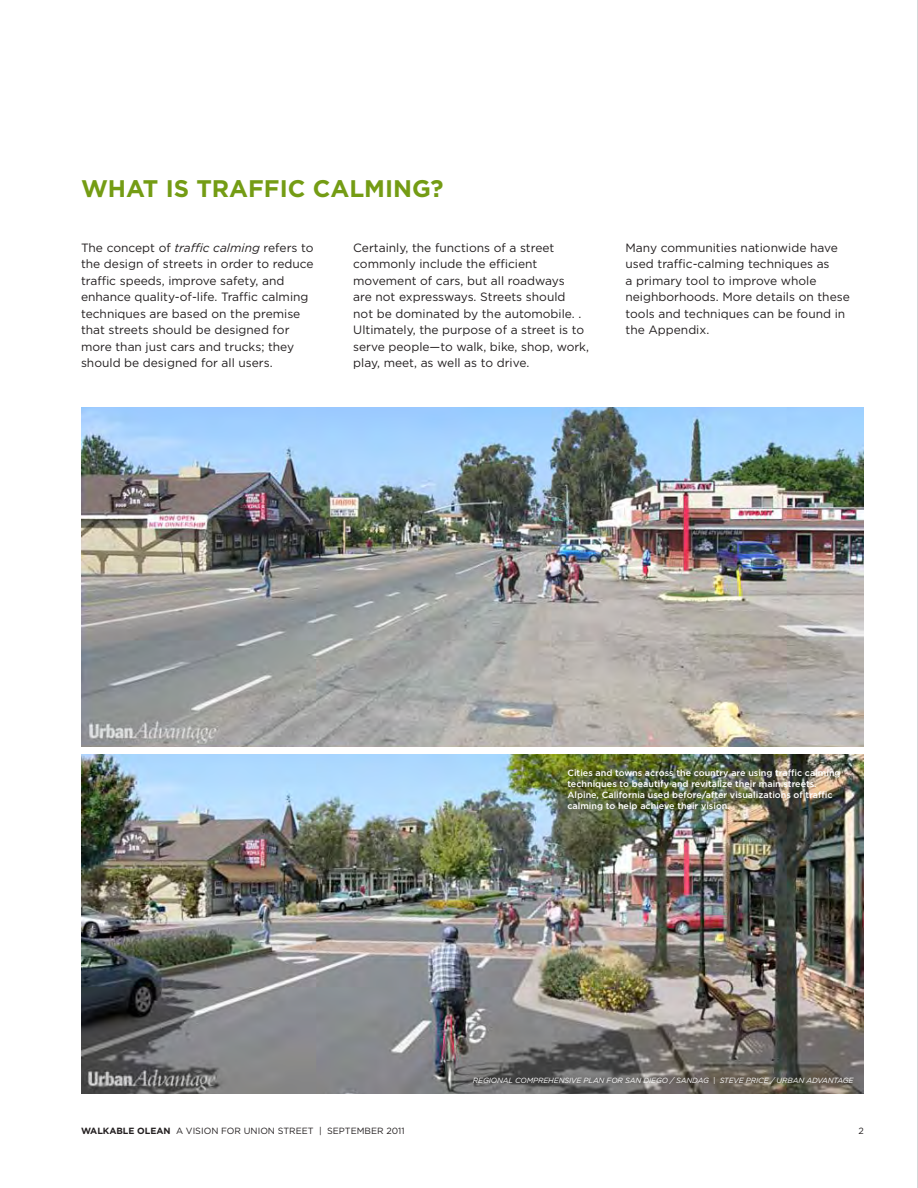
<style>
.page{position:relative;width:918px;height:1188px;background:#fff}
.page>*{position:absolute;margin:0;border:0;box-sizing:border-box;transform-origin:0 0}
.t1{font:700 24px "Gotham";color:#749c14}
.t2{font:12px/16.5px "Gotham";color:#231f20}
.t3{font:500 9px/10.8px "Gotham";color:#fff}
.t4{font:9px "Gotham";color:#231f20}
.t5{font:italic 7.5px "Gotham";letter-spacing:-.01em;color:#fff}
.s1{font-style:italic}
.s2{font-weight:700}
</style>
<div class="page">
<hr style="left:917px;top:0;width:1px;height:1188px;background:#c7c8ca">
<img style="left:81px;top:407px;width:783px;height:340px">
<img style="left:81px;top:754px;width:783px;height:340px">
<div style="left:556px;top:758px;width:296px;height:64px;background:#231f20;opacity:.3"></div>
<div style="left:467px;top:1072px;width:392px;height:17px;background:#231f20;opacity:.5"></div>
<p class="t1" style="left:81px;top:173px;width:364px">WHAT IS TRAFFIC CALMING?</p>
<p class="t2" style="left:81px;top:239px;width:234px">The concept of <span class="s1">traffic calming</span> refers to the design of streets in order to reduce traffic speeds, improve safety, and enhance quality-of-life. Traffic calming techniques are based on the premise that streets should be designed for more than just cars and trucks; they should be designed for all users.</p>
<p class="t2" style="left:353px;top:239px;width:237px">Certainly, the functions of a street commonly include the efficient movement of cars, but all roadways<br>are not expressways. Streets should<br>not be dominated by the automobile. .<br>Ultimately, the purpose of a street is to serve people—to walk, bike, shop, work, play, meet, as well as to drive.</p>
<p class="t2" style="left:626px;top:239px;width:226px">Many communities nationwide have used traffic-calming techniques as<br>a primary tool to improve whole neighborhoods. More details on these tools and techniques can be found in the Appendix.</p>
<p class="t3" style="left:567px;top:768px;width:275px">Cities and towns across the country are using traffic calming techniques to beautify and revitalize their main streets.<br>Alpine, California used before/after visualizations of traffic calming to help achieve their vision.</p>
<p class="t5" style="left:473px;top:1076px;width:382px">REGIONAL COMPREHENSIVE PLAN FOR SAN DIEGO / SANDAG | STEVE PRICE / URBAN ADVANTAGE</p>
<p class="t4" style="left:81px;top:1125px;width:325px"><span class="s2">WALKABLE OLEAN</span> A VISION FOR UNION STREET | SEPTEMBER 2011</p>
<p class="t4" style="left:859px;top:1125px;width:7px">2</p>
</div>
